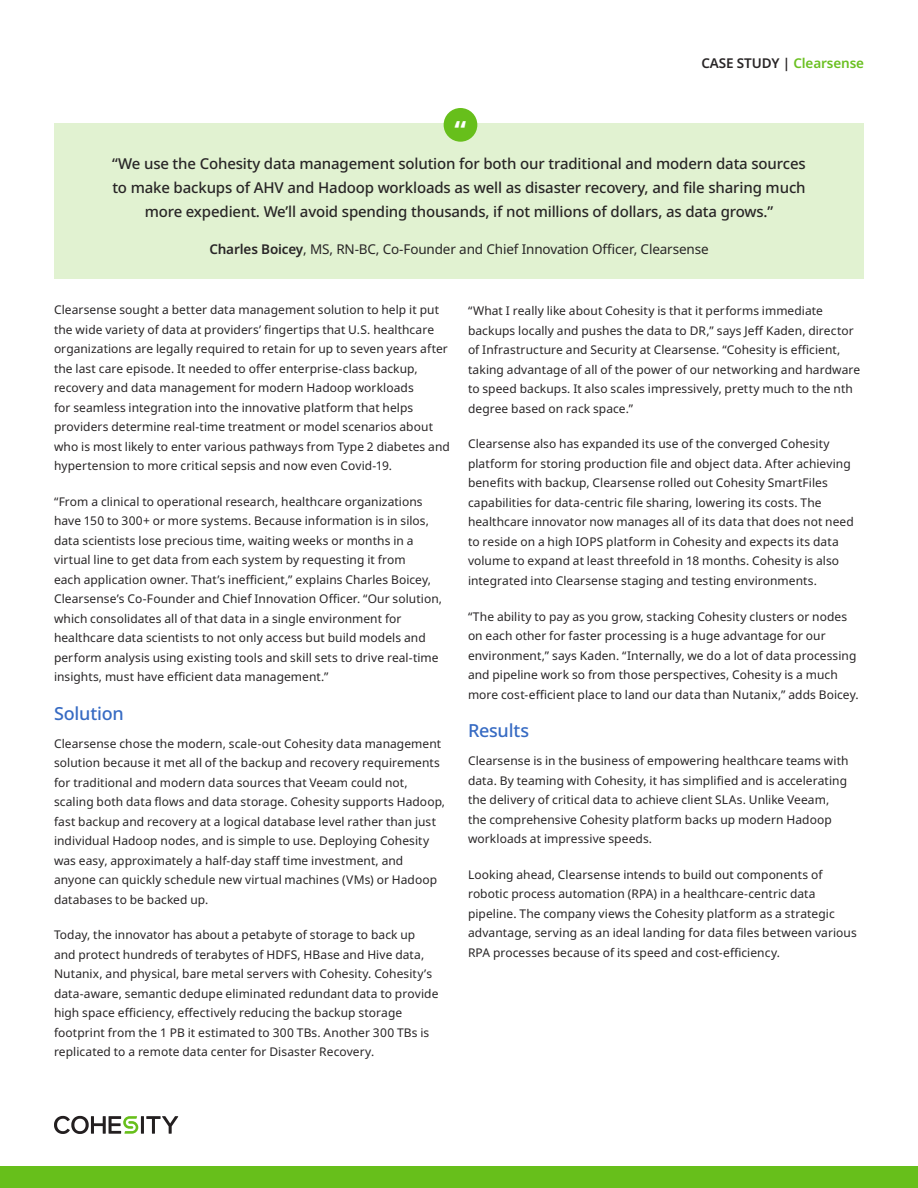
<style>
.page{position:relative;width:918px;height:1188px;background:#fff}
.page>*{position:absolute;margin:0;border:0;box-sizing:border-box;transform-origin:0 0}
.Figure_Style{font:700 26.4px "Noto Sans";color:#fff}
.Subtitle_1{font:500 18px "Noto Sans";letter-spacing:-.01em;color:#376bc3}
.Quote_Style{font:500 15px/24px "Noto Sans";letter-spacing:-.01em;color:#282526;text-align:center}
.Quote_Name___Job_Tit{font:13.5px "Noto Sans";letter-spacing:-.01em;color:#282526}
.t1{font:600 13.5px "Noto Sans";letter-spacing:-.01em;color:#282526}
.Body{font:12px/19.5px "Noto Sans";letter-spacing:.005em;color:#282526}
.s1{color:#6ac020}
.s2{font-weight:600}
</style>
<div class="page">
<div style="left:0;top:1166px;width:918px;height:22px;background:#67bf1b"></div>
<hr style="left:141px;top:1116px;width:3px;height:18px;background:#231f20">
<svg style="left:146px;top:1116px;width:32px;height:18px"></svg>
<svg style="left:54px;top:1116px;width:84px;height:18px"></svg>
<div style="left:54px;top:123px;width:810px;height:156px;background:#e1f2d1"></div>
<div style="left:444px;top:108px;width:33px;height:34px;background:#67bf1b;border-radius:50%"></div>
<p class="t1" style="left:702px;top:54px;width:164px">CASE STUDY | <span class="s1">Clearsense</span></p>
<p class="Figure_Style" style="left:454px;top:111px;width:13px">“</p>
<p class="Quote_Style" style="left:112px;top:152px;width:695px">“We use the Cohesity data management solution for both our traditional and modern data sources to make backups of AHV and Hadoop workloads as well as disaster recovery, and file sharing much more expedient. We’ll avoid spending thousands, if not millions of dollars, as data grows.”</p>
<p class="Quote_Name___Job_Tit" style="left:209px;top:240px;width:501px"><span class="s2">Charles Boicey</span>, MS, RN-BC, Co-Founder and Chief Innovation Officer, Clearsense</p>
<p class="Body" style="left:54px;top:300px;width:397px">Clearsense sought a better data management solution to help it put the wide variety of data at providers’ fingertips that U.S. healthcare organizations are legally required to retain for up to seven years after the last care episode. It needed to offer enterprise-class backup, recovery and data management for modern Hadoop workloads<br>for seamless integration into the innovative platform that helps providers determine real-time treatment or model scenarios about who is most likely to enter various pathways from Type 2 diabetes and hypertension to more critical sepsis and now even Covid-19.</p>
<p class="Body" style="left:54px;top:492px;width:390px">“From a clinical to operational research, healthcare organizations have 150 to 300+ or more systems. Because information is in silos, data scientists lose precious time, waiting weeks or months in a virtual line to get data from each system by requesting it from<br>each application owner. That’s inefficient,” explains Charles Boicey, Clearsense’s Co-Founder and Chief Innovation Officer. “Our solution, which consolidates all of that data in a single environment for healthcare data scientists to not only access but build models and perform analysis using existing tools and skill sets to drive real-time insights, must have efficient data management.”</p>
<p class="Subtitle_1" style="left:54px;top:701px;width:71px">Solution</p>
<p class="Body" style="left:54px;top:734px;width:393px">Clearsense chose the modern, scale-out Cohesity data management solution because it met all of the backup and recovery requirements for traditional and modern data sources that Veeam could not, scaling both data flows and data storage. Cohesity supports Hadoop, fast backup and recovery at a logical database level rather than just individual Hadoop nodes, and is simple to use. Deploying Cohesity was easy, approximately a half-day staff time investment, and anyone can quickly schedule new virtual machines (VMs) or Hadoop databases to be backed up.</p>
<p class="Body" style="left:54px;top:926px;width:386px">Today, the innovator has about a petabyte of storage to back up and protect hundreds of terabytes of HDFS, HBase and Hive data, Nutanix, and physical, bare metal servers with Cohesity. Cohesity’s data-aware, semantic dedupe eliminated redundant data to provide high space efficiency, effectively reducing the backup storage footprint from the 1 PB it estimated to 300 TBs. Another 300 TBs is replicated to a remote data center for Disaster Recovery.</p>
<p class="Body" style="left:468px;top:301px;width:394px">“What I really like about Cohesity is that it performs immediate backups locally and pushes the data to DR,” says Jeff Kaden, director of Infrastructure and Security at Clearsense. “Cohesity is efficient, taking advantage of all of the power of our networking and hardware to speed backups. It also scales impressively‚ pretty much to the nth degree based on rack space.”</p>
<p class="Body" style="left:468px;top:435px;width:387px">Clearsense also has expanded its use of the converged Cohesity platform for storing production file and object data. After achieving benefits with backup, Clearsense rolled out Cohesity SmartFiles capabilities for data-centric file sharing, lowering its costs. The healthcare innovator now manages all of its data that does not need to reside on a high IOPS platform in Cohesity and expects its data volume to expand at least threefold in 18 months. Cohesity is also integrated into Clearsense staging and testing environments.</p>
<p class="Body" style="left:468px;top:607px;width:392px">“The ability to pay as you grow, stacking Cohesity clusters or nodes on each other for faster processing is a huge advantage for our environment,” says Kaden. “Internally, we do a lot of data processing and pipeline work so from those perspectives, Cohesity is a much more cost-efficient place to land our data than Nutanix,” adds Boicey.</p>
<p class="Subtitle_1" style="left:468px;top:718px;width:63px">Results</p>
<p class="Body" style="left:468px;top:751px;width:382px">Clearsense is in the business of empowering healthcare teams with data. By teaming with Cohesity, it has simplified and is accelerating the delivery of critical data to achieve client SLAs. Unlike Veeam, the comprehensive Cohesity platform backs up modern Hadoop workloads at impressive speeds.</p>
<p class="Body" style="left:468px;top:865px;width:390px">Looking ahead, Clearsense intends to build out components of robotic process automation (RPA) in a healthcare-centric data pipeline. The company views the Cohesity platform as a strategic advantage, serving as an ideal landing for data files between various RPA processes because of its speed and cost-efficiency.</p>
</div>
